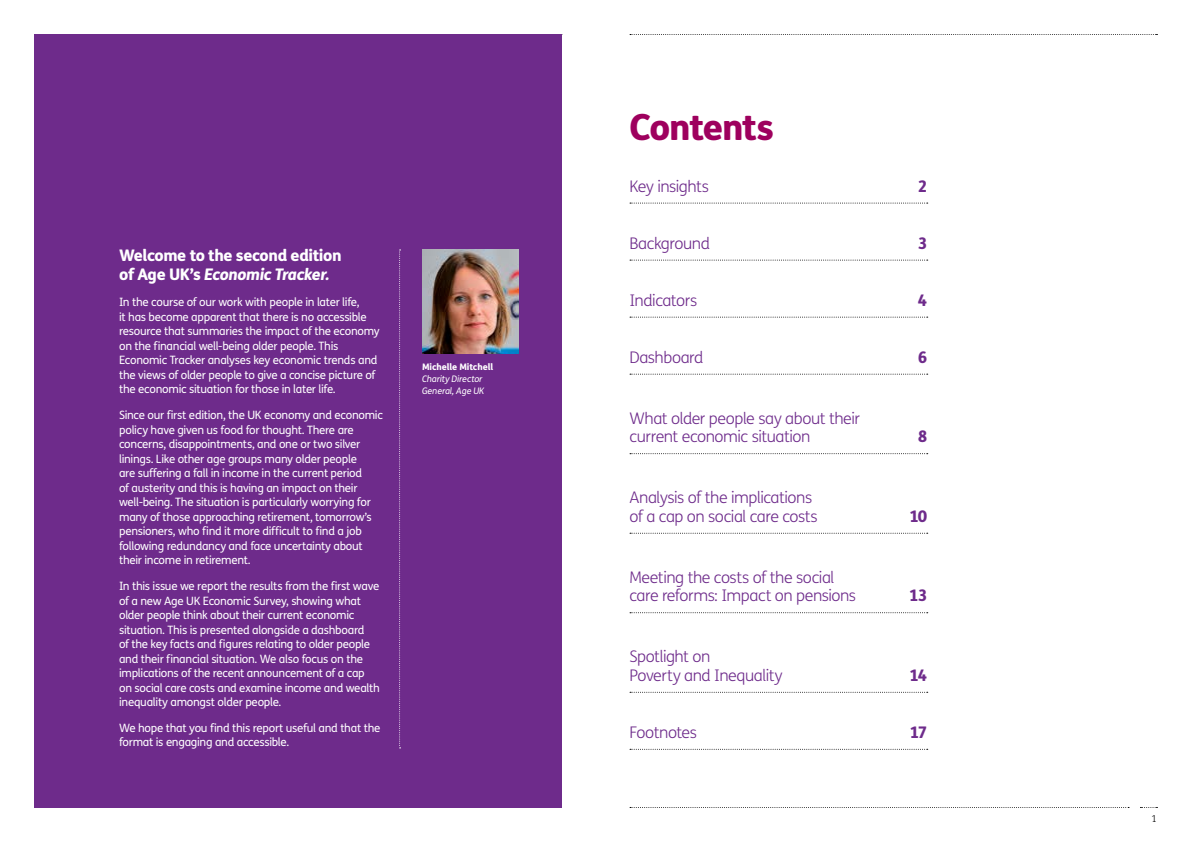
<style>
.page{position:relative;width:1191px;height:842px;background:#fff}
.page>*{position:absolute;margin:0;border:0;box-sizing:border-box;transform-origin:0 0}
.t1{font:800 36px "FS Me";letter-spacing:-.035em;color:#9e005e}
.t2{font:300 16px/18.5px "FS Me";letter-spacing:-.03em;color:#6e2b8b}
.t3{font:800 16px/19px "FS Me";letter-spacing:-.03em;color:#fff}
.t4{font:800 16px "FS Me";letter-spacing:-.055em;color:#6e2b8b}
.t5{font:11.5px/14.5px "FS Me";letter-spacing:-.025em;color:#fff}
.t6{font:300 9.5px "FS Me";color:#000}
.t7{font:italic 9px/12px "FS Me";letter-spacing:-.01em;color:#fff}
.t8{font:800 9px "FS Me";letter-spacing:-.01em;color:#fff}
.s1{font-style:italic}
</style>
<div class="page">
<svg style="left:630px;top:34px;width:527px;height:1px"></svg>
<svg style="left:630px;top:807px;width:499px;height:1px"></svg>
<svg style="left:1140px;top:807px;width:17px;height:1px"></svg>
<div style="left:34px;top:34px;width:527px;height:774px;background:#6e2b8b"></div>
<svg style="left:630px;top:203px;width:297px;height:1px"></svg>
<svg style="left:630px;top:260px;width:297px;height:1px"></svg>
<svg style="left:630px;top:317px;width:297px;height:1px"></svg>
<svg style="left:630px;top:374px;width:297px;height:1px"></svg>
<svg style="left:630px;top:453px;width:297px;height:1px"></svg>
<svg style="left:630px;top:533px;width:297px;height:1px"></svg>
<svg style="left:630px;top:612px;width:297px;height:1px"></svg>
<svg style="left:630px;top:692px;width:297px;height:1px"></svg>
<svg style="left:630px;top:749px;width:297px;height:1px"></svg>
<svg style="left:399px;top:249px;width:1px;height:499px"></svg>
<img style="left:422px;top:249px;width:96px;height:104px">
<h2 class="t3" style="left:119px;top:245px;width:224px">Welcome to the second edition of Age UK’s <span class="s1">Economic Tracker.</span></h2>
<p class="t5" style="left:119px;top:295px;width:262px">In the course of our work with people in later life,<br>it has become apparent that there is no accessible resource that summaries the impact of the economy on the financial well-being older people. This Economic Tracker analyses key economic trends and the views of older people to give a concise picture of the economic situation for those in later life.</p>
<p class="t5" style="left:119px;top:408px;width:265px">Since our first edition, the UK economy and economic policy have given us food for thought. There are concerns, disappointments, and one or two silver linings. Like other age groups many older people<br>are suffering a fall in income in the current period<br>of austerity and this is having an impact on their well-being. The situation is particularly worrying for many of those approaching retirement, tomorrow’s pensioners, who find it more difficult to find a job following redundancy and face uncertainty about their income in retirement.</p>
<p class="t5" style="left:119px;top:578px;width:262px">In this issue we report the results from the first wave of a new Age UK Economic Survey, showing what older people think about their current economic situation. This is presented alongside a dashboard<br>of the key facts and figures relating to older people and their financial situation. We also focus on the implications of the recent announcement of a cap on social care costs and examine income and wealth inequality amongst older people.</p>
<p class="t5" style="left:119px;top:720px;width:263px">We hope that you find this report useful and that the format is engaging and accessible.</p>
<p class="t8" style="left:422px;top:359px;width:73px">Michelle Mitchell</p>
<p class="t7" style="left:422px;top:372px;width:64px">Charity Director<br>General, Age UK</p>
<h1 class="t1" style="left:629px;top:99px;width:146px">Contents</h1>
<h2 class="t2" style="left:629px;top:176px;width:81px">Key insights</h2>
<h2 class="t4" style="left:918px;top:173px;width:11px">2</h2>
<h2 class="t2" style="left:629px;top:233px;width:82px">Background</h2>
<h2 class="t4" style="left:918px;top:230px;width:11px">3</h2>
<h2 class="t2" style="left:629px;top:290px;width:69px">Indicators</h2>
<h2 class="t4" style="left:918px;top:287px;width:11px">4</h2>
<h2 class="t2" style="left:629px;top:347px;width:75px">Dashboard</h2>
<h2 class="t4" style="left:918px;top:344px;width:11px">6</h2>
<h2 class="t2" style="left:629px;top:408px;width:232px">What older people say about their current economic situation</h2>
<h2 class="t2" style="left:629px;top:488px;width:190px">Analysis of the implications of a cap on social care costs</h2>
<h2 class="t2" style="left:629px;top:567px;width:228px">Meeting the costs of the social care reforms: Impact on pensions</h2>
<h2 class="t2" style="left:629px;top:647px;width:155px">Spotlight on<br>Poverty and Inequality</h2>
<h2 class="t4" style="left:918px;top:424px;width:11px">8</h2>
<h2 class="t4" style="left:909px;top:503px;width:19px">10</h2>
<h2 class="t4" style="left:909px;top:583px;width:20px">13</h2>
<h2 class="t4" style="left:909px;top:662px;width:19px">14</h2>
<h2 class="t2" style="left:629px;top:722px;width:69px">Footnotes</h2>
<h2 class="t4" style="left:909px;top:719px;width:19px">17</h2>
<p class="t6" style="left:1151px;top:812px;width:7px">1</p>
</div>
